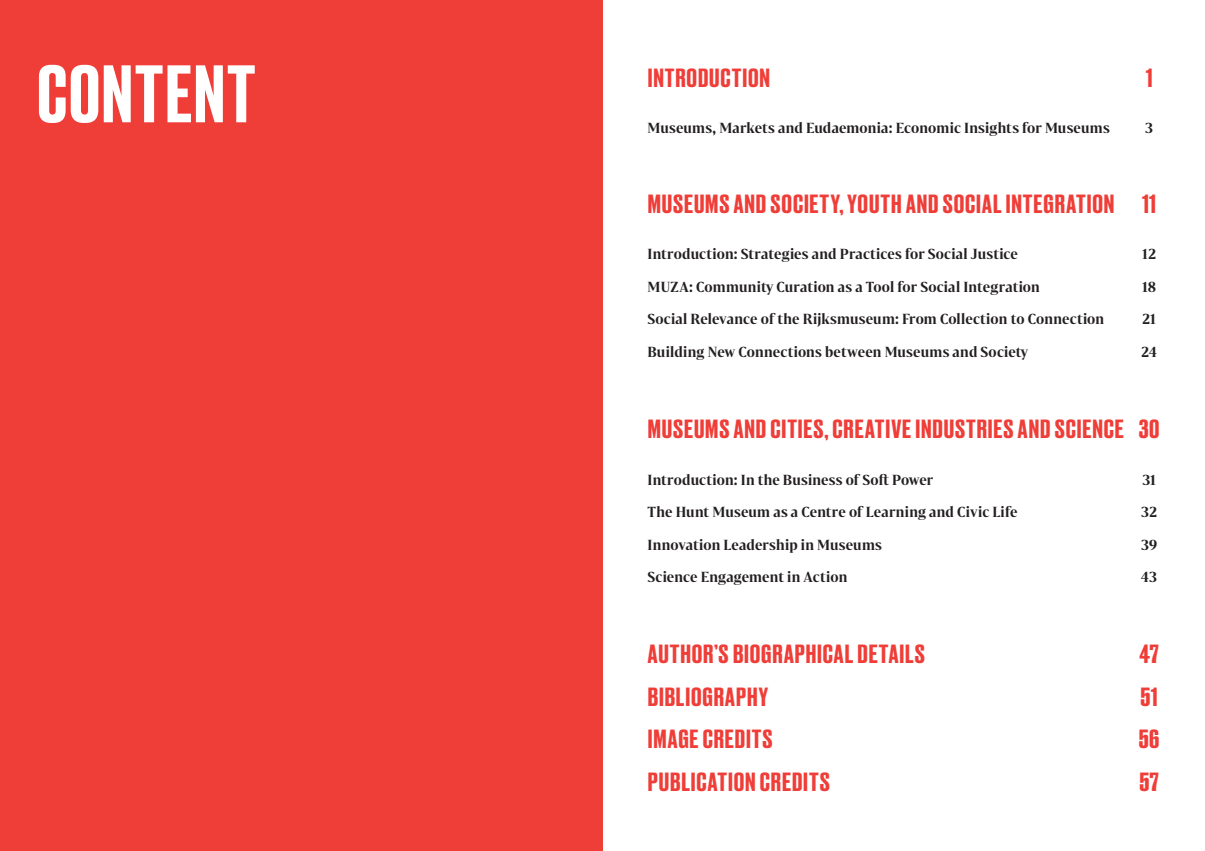
<style>
.page{position:relative;width:1205px;height:851px;background:#fff}
.page>*{position:absolute;margin:0;border:0;box-sizing:border-box;transform-origin:0 0}
.t1{font:500 76.5px "Druk";letter-spacing:.025em;color:#fff;scale:1.17 1}
.t2{font:500 24.75px/42.5px "Druk";letter-spacing:.03em;color:#ef3d38;scale:1.22 1}
.t3{font:700 13.75px "Bw Darius";letter-spacing:.01em;color:#231f20;scale:.89 1}
</style>
<div class="page">
<div style="left:0;top:0;width:602px;height:850px;background:#ef3d38"></div>
<h1 class="t1" style="left:37px;top:42px;width:188px">CONTENT</h1>
<h2 class="t2" style="left:648px;top:55px;width:102px">INTRODUCTION</h2>
<p class="t3" style="left:647px;top:118px;width:521px">Museums, Markets and Eudaemonia: Economic Insights for Museums</p>
<h2 class="t2" style="left:648px;top:181px;width:384px">MUSEUMS AND SOCIETY, YOUTH AND SOCIAL INTEGRATION</h2>
<p class="t3" style="left:647px;top:245px;width:418px">Introduction: Strategies and Practices for Social Justice</p>
<p class="t3" style="left:647px;top:277px;width:442px">MUZA: Community Curation as a Tool for Social Integration</p>
<p class="t3" style="left:647px;top:310px;width:515px">Social Relevance of the Rijksmuseum: From Collection to Connection</p>
<p class="t3" style="left:647px;top:342px;width:429px">Building New Connections between Museums and Society</p>
<h2 class="t2" style="left:1145px;top:55px;width:7px">1</h2>
<p class="t3" style="left:1145px;top:118px;width:10px">3</p>
<h2 class="t2" style="left:1142px;top:181px;width:13px">11</h2>
<p class="t3" style="left:1142px;top:245px;width:17px">12</p>
<p class="t3" style="left:1142px;top:277px;width:17px">18</p>
<p class="t3" style="left:1142px;top:310px;width:17px">21</p>
<p class="t3" style="left:1141px;top:342px;width:19px">24</p>
<h2 class="t2" style="left:648px;top:406px;width:391px">MUSEUMS AND CITIES, CREATIVE INDUSTRIES AND SCIENCE</h2>
<p class="t3" style="left:647px;top:470px;width:322px">Introduction: In the Business of Soft Power</p>
<p class="t3" style="left:647px;top:502px;width:417px">The Hunt Museum as a Centre of Learning and Civic Life</p>
<p class="t3" style="left:647px;top:535px;width:265px">Innovation Leadership in Museums</p>
<p class="t3" style="left:647px;top:567px;width:226px">Science Engagement in Action</p>
<h2 class="t2" style="left:1139px;top:406px;width:18px">30</h2>
<p class="t3" style="left:1142px;top:470px;width:17px">31</p>
<p class="t3" style="left:1141px;top:502px;width:19px">32</p>
<p class="t3" style="left:1141px;top:535px;width:20px">39</p>
<p class="t3" style="left:1141px;top:567px;width:19px">43</p>
<h2 class="t2" style="left:648px;top:631px;width:229px">AUTHOR’S BIOGRAPHICAL DETAILS<br>BIBLIOGRAPHY<br>IMAGE CREDITS<br>PUBLICATION CREDITS</h2>
<h2 class="t2" style="left:1139px;top:631px;width:18px;text-align:justify">47<br>51<br>56<br>57</h2>
</div>
